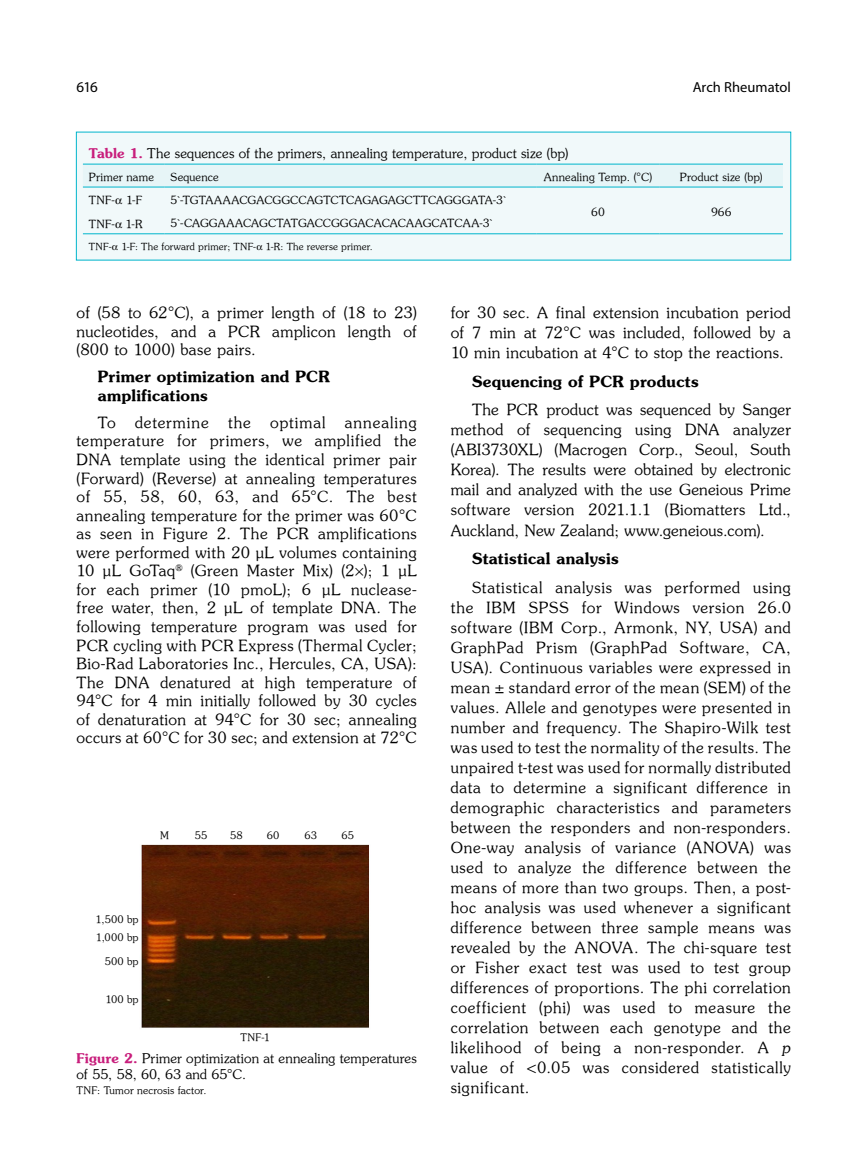
<style>
.page{position:relative;width:859px;height:1170px;background:#fff}
.page>*{position:absolute;margin:0;border:0;box-sizing:border-box;transform-origin:0 0}
.t1{font:15.45px/20px "Souvenir Turk";letter-spacing:.025em;color:#000;text-align:justify}
.t2{font:15.45px/18.6px "Souvenir Turk B";letter-spacing:.015em;color:#000}
.t3{font:15px "Myriad Pro";color:#000}
.t4{font:14.55px "Myriad Pro";color:#000}
.t5{font:13.35px/16px "Souvenir Turk";letter-spacing:.01em;color:#000}
.t6{font:11.25px "Souvenir Turk";letter-spacing:.015em;color:#000}
.t7{font:10.35px "Souvenir Turk";letter-spacing:.015em;color:#000}
.t8{font:9.75px "Souvenir Turk";letter-spacing:.02em;color:#000}
.s1{font-family:"Souvenir Turk B";color:#c81e7c}
.s2{font-family:"Souvenir Turk I"}
</style>
<div class="page">
<div style="left:76px;top:132px;width:715px;height:128px;background:#f1f9fa"></div>
<svg style="left:83px;top:186px;width:700px;height:1px"></svg>
<hr style="left:83px;top:164px;width:82px;height:1px;background:#00b5cc">
<hr style="left:165px;top:164px;width:371px;height:1px;background:#00b5cc">
<hr style="left:536px;top:164px;width:124px;height:1px;background:#00b5cc">
<hr style="left:660px;top:164px;width:123px;height:1px;background:#00b5cc">
<hr style="left:83px;top:187px;width:82px;height:1px;background:#00b5cc">
<hr style="left:165px;top:187px;width:371px;height:1px;background:#00b5cc">
<hr style="left:536px;top:187px;width:124px;height:1px;background:#00b5cc">
<hr style="left:660px;top:187px;width:123px;height:1px;background:#00b5cc">
<hr style="left:83px;top:233px;width:82px;height:1px;background:#00b5cc">
<hr style="left:165px;top:233px;width:371px;height:1px;background:#00b5cc">
<hr style="left:536px;top:233px;width:124px;height:1px;background:#00b5cc">
<hr style="left:660px;top:233px;width:123px;height:1px;background:#00b5cc">
<img style="left:141px;top:844px;width:228px;height:184px">
<p class="t3" style="left:77px;top:78px;width:23px">616</p>
<p class="t4" style="left:693px;top:78px;width:100px">Arch Rheumatol</p>
<p class="t5" style="left:89px;top:145px;width:481px"><span class="s1">Table 1.</span> The sequences of the primers, annealing temperature, product size (bp)</p>
<p class="t6" style="left:89px;top:170px;width:67px">Primer name</p>
<p class="t6" style="left:171px;top:170px;width:50px">Sequence</p>
<p class="t6" style="left:544px;top:170px;width:110px">Annealing Temp. (°C)</p>
<p class="t6" style="left:680px;top:170px;width:84px">Product size (bp)</p>
<p class="t6" style="left:89px;top:193px;width:55px">TNF- 1-F</p>
<p class="t6" style="left:171px;top:193px;width:337px">5`-TGTAAAACGACGGCCAGTCTCAGAGAGCTTCAGGGATA-3`</p>
<p class="t6" style="left:591px;top:205px;width:15px">60</p>
<p class="t6" style="left:711px;top:205px;width:22px">966</p>
<p class="t6" style="left:89px;top:217px;width:55px">TNF- 1-R</p>
<p class="t6" style="left:171px;top:216px;width:324px">5`-CAGGAAACAGCTATGACCGGGACACACAAGCATCAA-3`</p>
<p class="t8" style="left:89px;top:240px;width:285px">TNF- 1-F: The forward primer; TNF- 1-R: The reverse primer.</p>
<p class="t1" style="left:77px;top:303px;width:342px;line-height:18.6px">of (58 to 62°C), a primer length of (18 to 23) nucleotides, and a PCR amplicon length of (800 to 1000) base pairs.</p>
<p class="t2" style="left:98px;top:367px;width:233px">Primer optimization and PCR amplifications</p>
<p class="t1" style="left:77px;top:412px;width:342px;line-height:18.6px;text-indent:21px">To determine the optimal annealing temperature for primers, we amplified the DNA template using the identical primer pair (Forward) (Reverse) at annealing temperatures of 55, 58, 60, 63, and 65°C. The best annealing temperature for the primer was 60°C as seen in Figure 2. The PCR amplifications were performed with 20 μL volumes containing 10 μL GoTaq<sup>®</sup> (Green Master Mix) (2 ); 1 μL for each primer (10 pmoL); 6 μL nuclease&shy;free water, then, 2 μL of template DNA. The following temperature program was used for PCR cycling with PCR Express (Thermal Cycler; Bio-Rad Laboratories Inc., Hercules, CA, USA):<br>The DNA denatured at high temperature of 94°C for 4 min initially followed by 30 cycles of denaturation at 94°C for 30 sec; annealing occurs at 60°C for 30 sec; and extension at 72°C</p>
<p class="t7" style="left:160px;top:829px;width:10px">M</p>
<p class="t7" style="left:195px;top:829px;width:14px">55</p>
<p class="t7" style="left:230px;top:829px;width:14px">58</p>
<p class="t7" style="left:267px;top:829px;width:14px">60</p>
<p class="t7" style="left:305px;top:829px;width:14px">63</p>
<p class="t7" style="left:342px;top:829px;width:14px">65</p>
<p class="t7" style="left:96px;top:912px;width:45px">1,500 bp</p>
<p class="t7" style="left:96px;top:930px;width:44px">1,000 bp</p>
<p class="t7" style="left:105px;top:954px;width:35px">500 bp</p>
<p class="t7" style="left:105px;top:993px;width:35px">100 bp</p>
<p class="t7" style="left:241px;top:1030px;width:31px">TNF-1</p>
<p class="t5" style="left:77px;top:1049px;width:342px"><span class="s1">Figure 2.</span> Primer optimization at ennealing temperatures of 55, 58, 60, 63 and 65°C.</p>
<p class="t7" style="left:77px;top:1083px;width:132px">TNF: Tumor necrosis factor.</p>
<p class="t1" style="left:451px;top:302px;width:342px">for 30 sec. A final extension incubation period of 7 min at 72°C was included, followed by a 10 min incubation at 4°C to stop the reactions.</p>
<p class="t2" style="left:472px;top:372px;width:228px">Sequencing of PCR products</p>
<p class="t1" style="left:451px;top:399px;width:342px;text-indent:21px">The PCR product was sequenced by Sanger method of sequencing using DNA analyzer (ABI3730XL) (Macrogen Corp., Seoul, South Korea). The results were obtained by electronic mail and analyzed with the use Geneious Prime software version 2021.1.1 (Biomatters Ltd., Auckland, New Zealand; www.geneious.com).</p>
<p class="t2" style="left:472px;top:549px;width:148px">Statistical analysis</p>
<p class="t1" style="left:451px;top:576px;width:342px;text-indent:21px">Statistical analysis was performed using the IBM SPSS for Windows version 26.0 software (IBM Corp., Armonk, NY, USA) and GraphPad Prism (GraphPad Software, CA, USA). Continuous variables were expressed in mean ± standard error of the mean (SEM) of the values. Allele and genotypes were presented in number and frequency. The Shapiro-Wilk test was used to test the normality of the results. The unpaired t-test was used for normally distributed data to determine a significant difference in demographic characteristics and parameters between the responders and non-responders.<br>One-way analysis of variance (ANOVA) was used to analyze the difference between the means of more than two groups. Then, a post&shy;hoc analysis was used whenever a significant difference between three sample means was revealed by the ANOVA. The chi-square test or Fisher exact test was used to test group differences of proportions. The phi correlation coefficient (phi) was used to measure the correlation between each genotype and the likelihood of being a non-responder. A <span class="s2">p </span>value of &lt;0.05 was considered statistically significant.</p>
</div>
